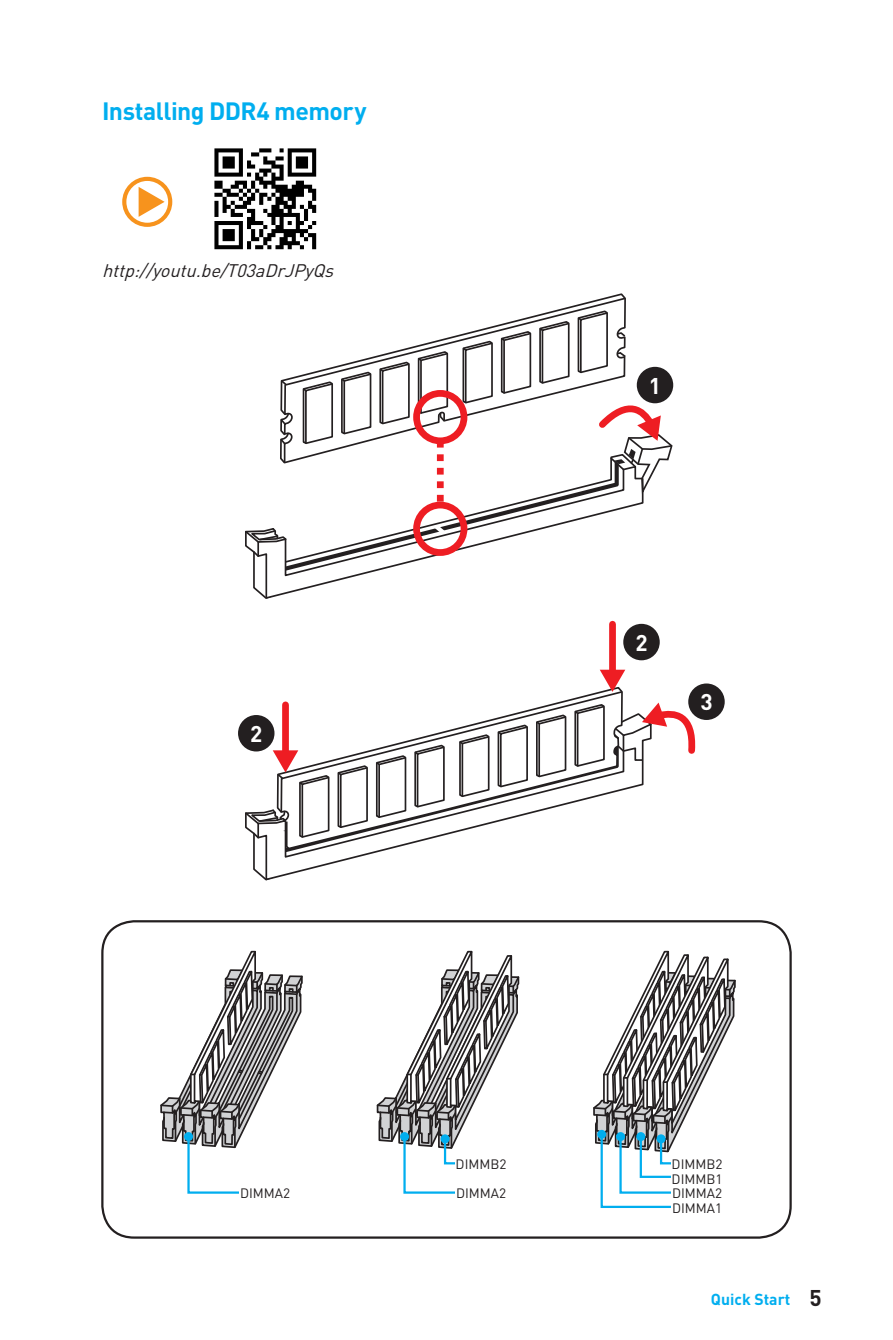
<style>
.page{position:relative;width:893px;height:1340px;background:#fff}
.page>*{position:absolute;margin:0;border:0;box-sizing:border-box;transform-origin:0 0}
.t1{font:700 24.75px "DIN Pro";letter-spacing:-.02em;color:#00aeef}
.t2{font:700 22.5px "DIN Pro";color:#fff}
.t3{font:italic 18px "DIN Pro";color:#231f20}
.t4{font:700 15.75px "DIN Pro";color:#00aeef}
.t5{font:13.5px/14.6px "DIN Pro";color:#231f20}
.s1{font-size:22.5px;color:#231f20}
</style>
<div class="page">
<svg style="left:560px;top:293px;width:66px;height:16px"></svg>
<div style="left:609px;top:624px;width:7px;height:49px;background:#ee1d23"></div>
<svg style="left:243px;top:669px;width:454px;height:212px"></svg>
<svg style="left:245px;top:309px;width:429px;height:290px"></svg>
<svg style="left:122px;top:177px;width:50px;height:50px"></svg>
<img style="left:214px;top:148px;width:103px;height:102px">
<svg style="left:160px;top:950px;width:143px;height:244px"></svg>
<div style="left:184px;top:1132px;width:9px;height:9px;background:#00aeef;border-radius:50%"></div>
<svg style="left:376px;top:950px;width:144px;height:244px"></svg>
<div style="left:441px;top:1134px;width:9px;height:9px;background:#00aeef;border-radius:50%"></div>
<svg style="left:593px;top:950px;width:143px;height:258px"></svg>
<div style="left:597px;top:1129px;width:9px;height:9px;background:#00aeef;border-radius:50%"></div>
<div style="left:455px;top:1159px;width:52px;height:16px;background:#fff"></div>
<div style="left:671px;top:1159px;width:52px;height:16px;background:#fff"></div>
<div style="left:671px;top:1174px;width:52px;height:15px;background:#fff"></div>
<div style="left:239px;top:1188px;width:52px;height:16px;background:#fff"></div>
<div style="left:455px;top:1188px;width:52px;height:16px;background:#fff"></div>
<div style="left:671px;top:1188px;width:52px;height:16px;background:#fff"></div>
<div style="left:671px;top:1203px;width:52px;height:15px;background:#fff"></div>
<div style="left:101px;top:920px;width:691px;height:318px;border:2px solid #231f20;border-radius:32px"></div>
<div style="left:637px;top:367px;width:36px;height:36px;background:#231f20;border-radius:50%"></div>
<div style="left:238px;top:715px;width:36px;height:36px;background:#231f20;border-radius:50%"></div>
<div style="left:623px;top:624px;width:37px;height:36px;background:#231f20;border-radius:50%"></div>
<div style="left:688px;top:683px;width:37px;height:37px;background:#231f20;border-radius:50%"></div>
<h1 class="t1" style="left:102px;top:94px;width:266px">Installing DDR4 memory</h1>
<h3 class="t3" style="left:102px;top:258px;width:239px">http://youtu.be/T03aDrJPyQs</h3>
<h2 class="t2" style="left:250px;top:718px;width:14px">2</h2>
<h2 class="t2" style="left:649px;top:370px;width:14px">1</h2>
<h2 class="t2" style="left:635px;top:627px;width:14px">2</h2>
<h2 class="t2" style="left:700px;top:686px;width:14px">3</h2>
<p class="t5" style="left:456px;top:1156px;width:52px">DIMMB2</p>
<p class="t5" style="left:672px;top:1156px;width:52px">DIMMB2<br>DIMMB1</p>
<p class="t5" style="left:240px;top:1185px;width:52px">DIMMA2</p>
<p class="t5" style="left:456px;top:1185px;width:52px">DIMMA2</p>
<p class="t5" style="left:672px;top:1185px;width:52px">DIMMA2<br>DIMMA1</p>
<p class="t4" style="left:711px;top:1288px;width:112px">Quick Start <span class="s1">5</span></p>
</div>
